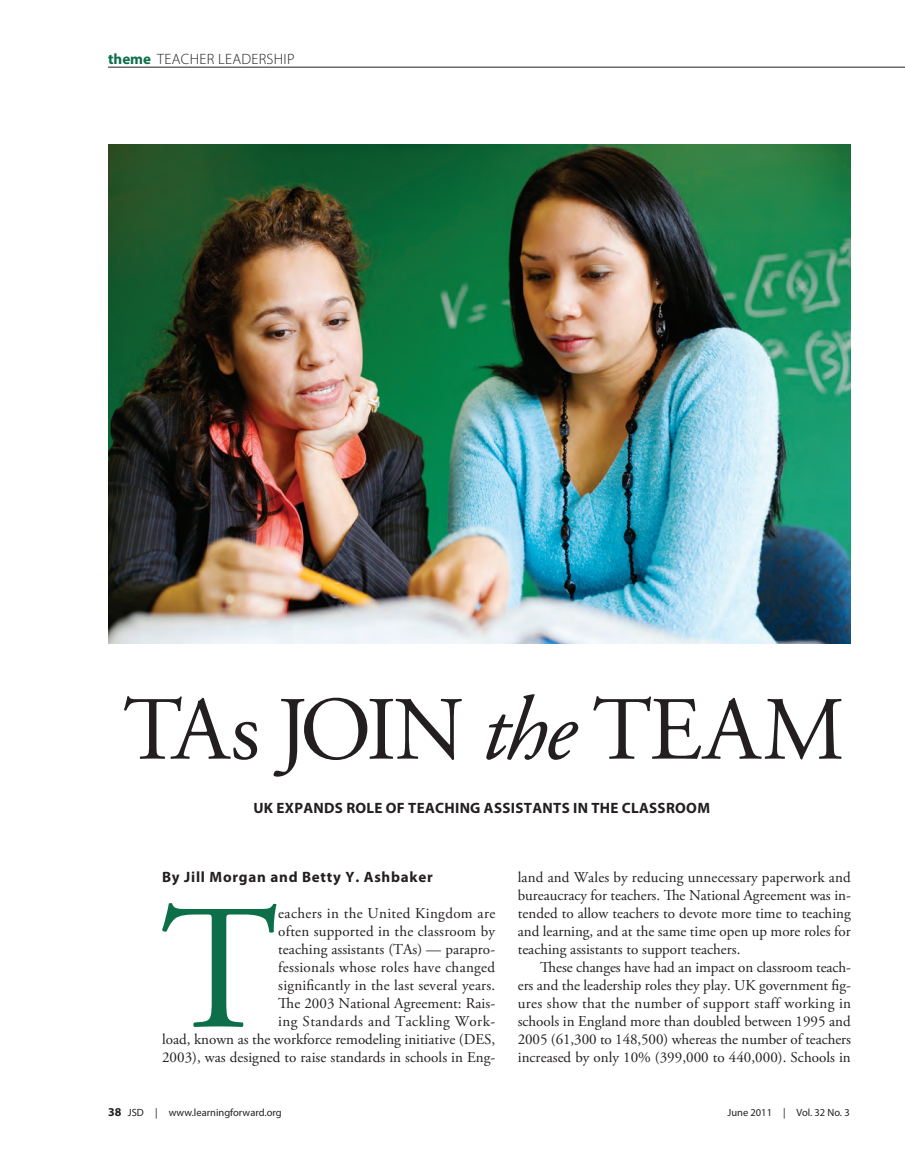
<style>
.page{position:relative;width:905px;height:1175px;background:#fff}
.page>*{position:absolute;margin:0;border:0;box-sizing:border-box;transform-origin:0 0}
.body{font:177.9px "Adobe Garamond Pro";color:#0c6f49}
.body-2{font:90px "Adobe Garamond Pro";letter-spacing:-.03em;color:#231f20}
.body-3{font:15px/18px "Adobe Garamond Pro";letter-spacing:.005em;color:#231f20;text-align:justify}
.myriad_box{font:700 15px "Myriad Pro";letter-spacing:.02em;color:#231f20}
.byline{font:700 15px "Myriad Pro";letter-spacing:.05em;color:#231f20}
.toppers{font:300 15px "Myriad Pro";letter-spacing:.02em;color:#231f20}
.t1{font:10.5px "Myriad Pro";color:#231f20}
.s1{font-weight:700;color:#0c6f49}
.s2{font-style:italic}
.s3{font-weight:700;font-size:12px}
</style>
<div class="page">
<hr style="left:108px;top:67px;width:796px;height:1px;background:#231f20">
<img style="left:109px;top:144px;width:741px;height:500px">
<p class="toppers" style="left:108px;top:51px;width:188px"><span class="s1">theme</span> TEACHER LEADERSHIP</p>
<p class="body-2" style="left:123px;top:676px;width:722px">TAs JOIN <span class="s2">the</span> TEAM</p>
<p class="myriad_box" style="left:253px;top:799px;width:458px">UK EXPANDS ROLE OF TEACHING ASSISTANTS IN THE CLASSROOM</p>
<p class="byline" style="left:162px;top:869px;width:272px">By Jill Morgan and Betty Y. Ashbaker</p>
<p class="body" style="left:161px;top:863px;width:119px">T</p>
<p class="body-3" style="left:162px;top:905px;width:335px;text-align:right">eachers in the United Kingdom are<br>often supported in the classroom by<br>teaching assistants (TAs) — parapro-<br>fessionals whose roles have changed<br>significantly in the last several years.<br>The 2003 National Agreement: Rais-<br>ing Standards and Tackling Work-<br>load, known as the workforce remodeling initiative (DES, 2003), was designed to raise standards in schools in Eng-</p>
<p class="body-3" style="left:517px;top:869px;width:334px">land and Wales by reducing unnecessary paperwork and bureaucracy for teachers. The National Agreement was in&shy;tended to allow teachers to devote more time to teaching and learning, and at the same time open up more roles for teaching assistants to support teachers.</p>
<p class="body-3" style="left:517px;top:959px;width:335px;text-indent:22px">These changes have had an impact on classroom teach&shy;ers and the leadership roles they play. UK government fig&shy;ures show that the number of support staff working in schools in England more than doubled between 1995 and 2005 (61,300 to 148,500) whereas the number of teachers increased by only 10% (399,000 to 440,000). Schools in</p>
<p class="t1" style="left:108px;top:1107px;width:175px"><span class="s3">38</span> JSD | www.learningforward.org</p>
<p class="t1" style="left:727px;top:1107px;width:124px">June 2011 | Vol. 32 No. 3</p>
</div>
